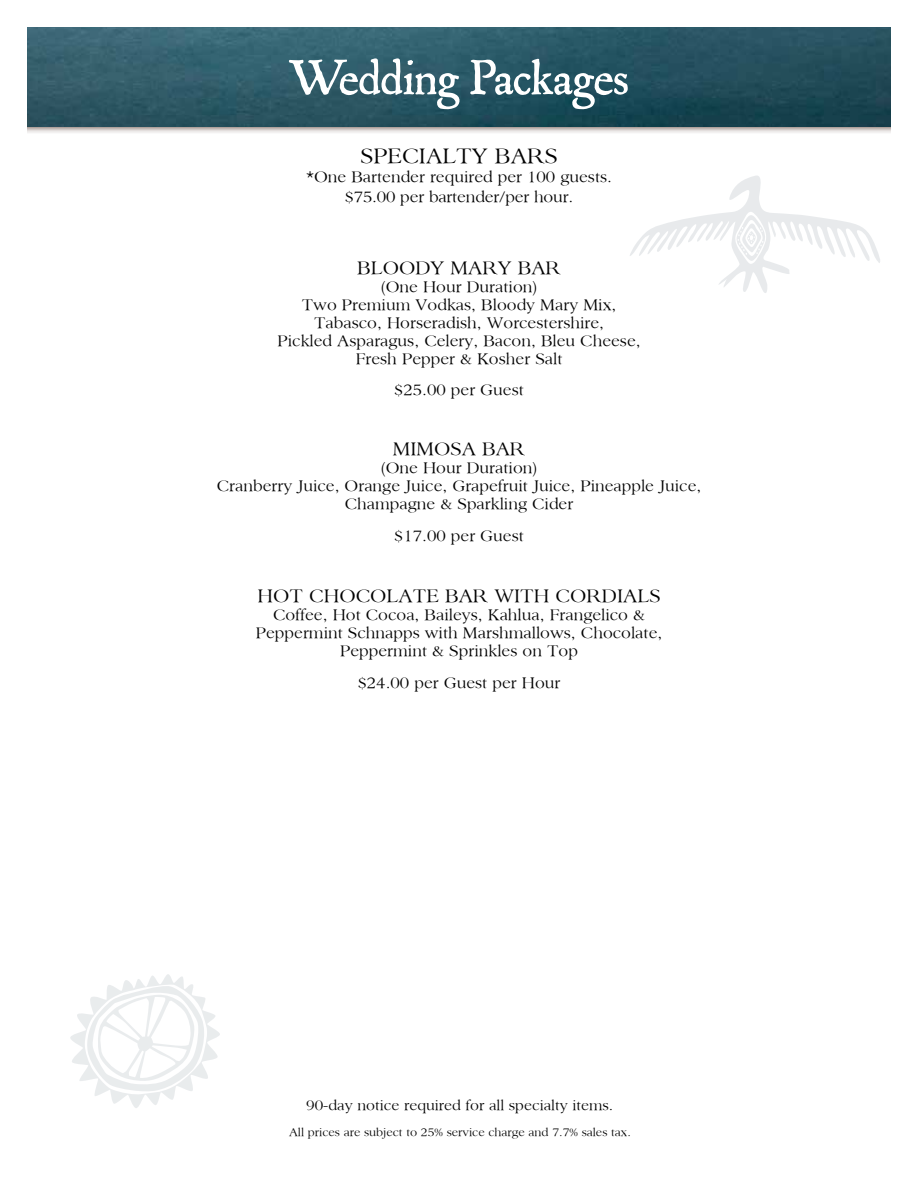
<style>
.page{position:relative;width:918px;height:1188px;background:#fff}
.page>*{position:absolute;margin:0;border:0;box-sizing:border-box;transform-origin:0 0}
.t1{font:51px "P22 Mayflower";letter-spacing:-.02em;color:#fff}
.t2{font:22.5px "Sanford";color:#000}
.t3{font:19.5px "Sanford";color:#000}
.t4{font:16.5px/18px "Sanford";color:#000;text-align:center}
.t5{font:15px "Sanford";color:#000}
.t6{font:12px "Sanford";color:#000}
</style>
<div class="page">
<svg style="left:27px;top:126px;width:864px;height:7px;background:#bbb"></svg>
<img style="left:27px;top:27px;width:864px;height:99px">
<svg style="left:70px;top:974px;width:150px;height:134px"></svg>
<svg style="left:630px;top:175px;width:250px;height:118px"></svg>
<h1 class="t1" style="left:288px;top:50px;width:342px">Wedding Packages</h1>
<h2 class="t2" style="left:360px;top:142px;width:199px">SPECIALTY BARS</h2>
<p class="t4" style="left:306px;top:167px;width:308px;line-height:19.5px">*One Bartender required per 100 guests. $75.00 per bartender/per hour.</p>
<p class="t3" style="left:357px;top:256px;width:205px">BLOODY MARY BAR</p>
<p class="t4" style="left:278px;top:277px;width:365px">(One Hour Duration)<br>Two Premium Vodkas, Bloody Mary Mix, Tabasco, Horseradish, Worcestershire,<br>Pickled Asparagus, Celery, Bacon, Bleu Cheese, Fresh Pepper &amp; Kosher Salt</p>
<p class="t4" style="left:394px;top:380px;width:131px">$25.00 per Guest</p>
<p class="t3" style="left:393px;top:437px;width:134px">MIMOSA BAR</p>
<p class="t4" style="left:217px;top:458px;width:486px">(One Hour Duration)<br>Cranberry Juice, Orange Juice, Grapefruit Juice, Pineapple Juice,<br>Champagne &amp; Sparkling Cider</p>
<p class="t4" style="left:394px;top:526px;width:131px">$17.00 per Guest</p>
<p class="t3" style="left:258px;top:584px;width:405px">HOT CHOCOLATE BAR WITH CORDIALS</p>
<p class="t4" style="left:256px;top:605px;width:408px">Coffee, Hot Cocoa, Baileys, Kahlua, Frangelico &amp;<br>Peppermint Schnapps with Marshmallows, Chocolate,<br>Peppermint &amp; Sprinkles on Top</p>
<p class="t4" style="left:358px;top:673px;width:204px">$24.00 per Guest per Hour</p>
<p class="t5" style="left:306px;top:1096px;width:309px">90-day notice required for all specialty items.</p>
<p class="t6" style="left:289px;top:1125px;width:343px">All prices are subject to 25% service charge and 7.7% sales tax.</p>
</div>
